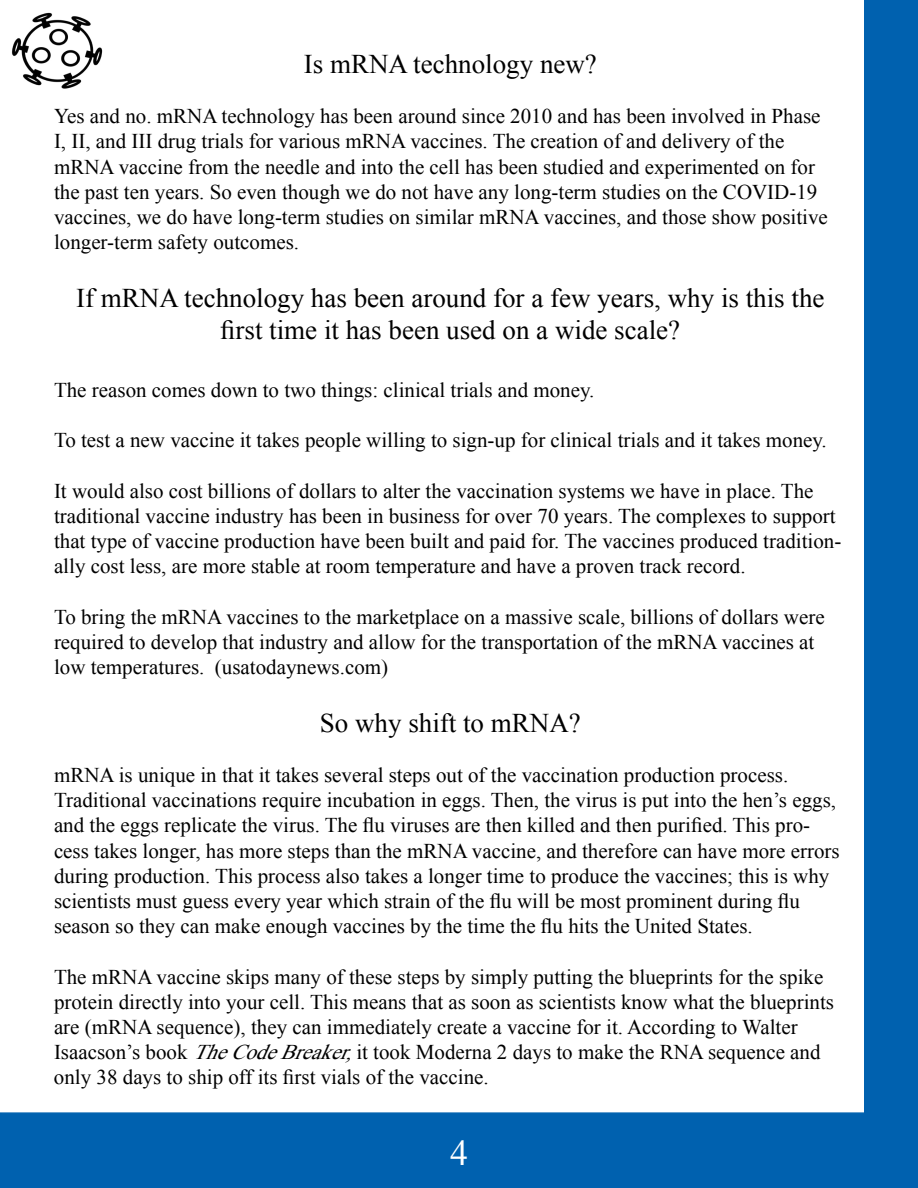
<style>
.page{position:relative;width:918px;height:1188px;background:#fff}
.page>*{position:absolute;margin:0;border:0;box-sizing:border-box;transform-origin:0 0}
.t1{font:36px "Times New Roman";color:#fff}
.t2{font:27px/32.4px "Times New Roman";color:#000;text-align:center}
.t3{font:21px/25.2px "Times New Roman";color:#000}
.s1{font-style:italic}
</style>
<div class="page">
<div style="left:864px;top:0;width:54px;height:1188px;background:#0061af"></div>
<div style="left:0;top:1112px;width:918px;height:76px;background:#0061af;border:2px solid #0061af"></div>
<img style="left:11px;top:12px;width:92px;height:77px">
<p class="t2" style="left:304px;top:47px;width:295px">Is mRNA technology new?</p>
<p class="t3" style="left:54px;top:103px;width:775px">Yes and no. mRNA technology has been around since 2010 and has been involved in Phase I, II, and III drug trials for various mRNA vaccines. The creation of and delivery of the mRNA vaccine from the needle and into the cell has been studied and experimented on for the past ten years. So even though we do not have any long-term studies on the COVID-19 vaccines, we do have long-term studies on similar mRNA vaccines, and those show positive longer-term safety outcomes.</p>
<p class="t2" style="left:76px;top:281px;width:750px">If mRNA technology has been around for a few years, why is this the first time it has been used on a wide scale?</p>
<p class="t3" style="left:54px;top:377px;width:542px">The reason comes down to two things: clinical trials and money.</p>
<p class="t3" style="left:54px;top:427px;width:774px">To test a new vaccine it takes people willing to sign-up for clinical trials and it takes money.</p>
<p class="t3" style="left:54px;top:478px;width:789px">It would also cost billions of dollars to alter the vaccination systems we have in place. The traditional vaccine industry has been in business for over 70 years. The complexes to support that type of vaccine production have been built and paid for. The vaccines produced tradition&shy;ally cost less, are more stable at room temperature and have a proven track record.</p>
<p class="t3" style="left:54px;top:604px;width:772px">To bring the mRNA vaccines to the marketplace on a massive scale, billions of dollars were required to develop that industry and allow for the transportation of the mRNA vaccines at low temperatures. (usatodaynews.com)</p>
<p class="t2" style="left:320px;top:706px;width:263px">So why shift to mRNA?</p>
<p class="t3" style="left:54px;top:762px;width:787px">mRNA is unique in that it takes several steps out of the vaccination production process.<br>Traditional vaccinations require incubation in eggs. Then, the virus is put into the hen’s eggs, and the eggs replicate the virus. The flu viruses are then killed and then purified. This pro&shy;cess takes longer, has more steps than the mRNA vaccine, and therefore can have more errors during production. This process also takes a longer time to produce the vaccines; this is why scientists must guess every year which strain of the flu will be most prominent during flu season so they can make enough vaccines by the time the flu hits the United States.</p>
<p class="t3" style="left:54px;top:964px;width:782px">The mRNA vaccine skips many of these steps by simply putting the blueprints for the spike protein directly into your cell. This means that as soon as scientists know what the blueprints are (mRNA sequence), they can immediately create a vaccine for it. According to Walter Isaacson’s book <span class="s1">TheCodeBreaker,</span>it took Moderna 2 days to make the RNA sequence and only 38 days to ship off its first vials of the vaccine.</p>
<h1 class="t1" style="left:450px;top:1129px;width:19px">4</h1>
</div>
